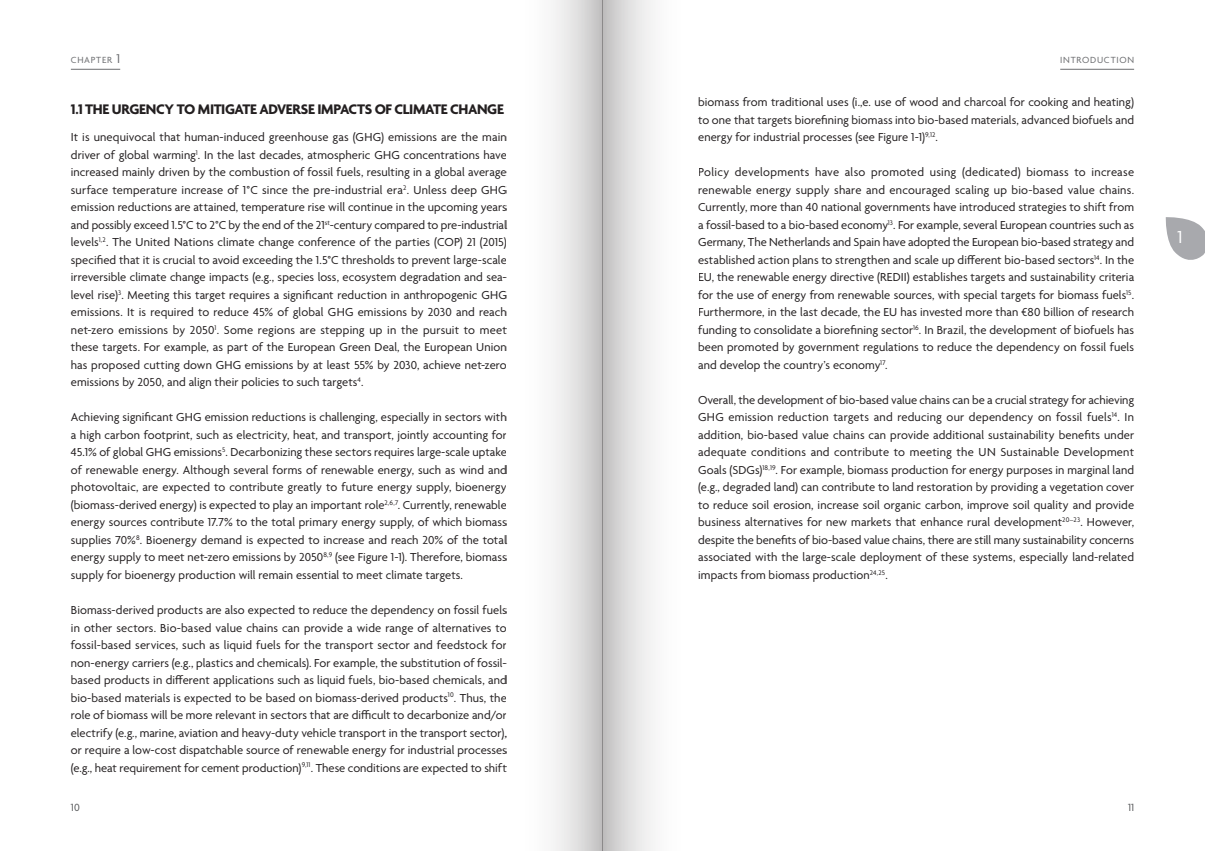
<style>
.page{position:relative;width:1205px;height:851px;background:#fff}
.page>*{position:absolute;margin:0;border:0;box-sizing:border-box;transform-origin:0 0}
.t1{font:18.75px "Agenda";color:#fff}
.Kop_1___page_break{font:700 15px "Agenda";letter-spacing:-.025em;color:#231f20}
.Alinea___afstand{font:12.5px/17.5px "Agenda";letter-spacing:.005em;color:#231f20;text-align:justify}
.t2{font:11.25px "Agenda";color:#57585a}
.t3{font:9.62px "Agenda";letter-spacing:.08em;color:#6c6d70}
.s1{font-size:13.75px}
</style>
<div class="page">
<hr style="left:1060px;top:69px;width:74px;height:1px;background:#6c6d70">
<hr style="left:71px;top:69px;width:49px;height:1px;background:#6c6d70">
<svg style="left:1165px;top:217px;width:40px;height:43px"></svg>
<div style="left:602px;top:0;width:96px;height:850px;background:linear-gradient(to right,#cccbcc,#fff)"></div>
<div style="left:507px;top:0;width:95px;height:850px;background:linear-gradient(to right,#fff,#cfcece)"></div>
<p class="t3" style="left:71px;top:55px;width:51px">CHAPTER <span class="s1">1</span></p>
<p class="t3" style="left:1060px;top:55px;width:75px">INTRODUCTION</p>
<p class="Kop_1___page_break" style="left:71px;top:101px;width:434px">1.1 THE URGENCY TO MITIGATE ADVERSE IMPACTS OF CLIMATE CHANGE</p>
<p class="Alinea___afstand" style="left:71px;top:129px;width:437px">It is unequivocal that human-induced greenhouse gas (GHG) emissions are the main driver of global warming<sup>1</sup>. In the last decades, atmospheric GHG concentrations have increased mainly driven by the combustion of fossil fuels, resulting in a global average surface temperature increase of 1°C since the pre-industrial era<sup>2</sup>. Unless deep GHG emission reductions are attained, temperature rise will continue in the upcoming years and possibly exceed 1.5°C to 2°C by the end of the 21<sup>st</sup>-century compared to pre-industrial levels<sup>1,2</sup>. The United Nations climate change conference of the parties (COP) 21 (2015) specified that it is crucial to avoid exceeding the 1.5°C thresholds to prevent large-scale irreversible climate change impacts (e.g., species loss, ecosystem degradation and sea&shy;level rise)<sup>3</sup>. Meeting this target requires a significant reduction in anthropogenic GHG emissions. It is required to reduce 45% of global GHG emissions by 2030 and reach net-zero emissions by 2050<sup>1</sup>. Some regions are stepping up in the pursuit to meet these targets. For example, as part of the European Green Deal, the European Union has proposed cutting down GHG emissions by at least 55% by 2030, achieve net-zero emissions by 2050, and align their policies to such targets<sup>4</sup>.</p>
<p class="Alinea___afstand" style="left:71px;top:409px;width:437px">Achieving significant GHG emission reductions is challenging, especially in sectors with a high carbon footprint, such as electricity, heat, and transport, jointly accounting for 45.1% of global GHG emissions<sup>5</sup>. Decarbonizing these sectors requires large-scale uptake of renewable energy. Although several forms of renewable energy, such as wind and photovoltaic, are expected to contribute greatly to future energy supply, bioenergy (biomass-derived energy) is expected to play an important role<sup>2,6,7</sup>. Currently, renewable energy sources contribute 17.7% to the total primary energy supply, of which biomass supplies 70%<sup>8</sup>. Bioenergy demand is expected to increase and reach 20% of the total energy supply to meet net-zero emissions by 2050<sup>8,9</sup> (see Figure 1-1). Therefore, biomass supply for bioenergy production will remain essential to meet climate targets.</p>
<p class="Alinea___afstand" style="left:71px;top:602px;width:437px">Biomass-derived products are also expected to reduce the dependency on fossil fuels in other sectors. Bio-based value chains can provide a wide range of alternatives to fossil-based services, such as liquid fuels for the transport sector and feedstock for non-energy carriers (e.g., plastics and chemicals). For example, the substitution of fossil&shy;based products in different applications such as liquid fuels, bio-based chemicals, and bio-based materials is expected to be based on biomass-derived products<sup>10</sup>. Thus, the role of biomass will be more relevant in sectors that are difficult to decarbonize and/or electrify (e.g., marine, aviation and heavy-duty vehicle transport in the transport sector), or require a low-cost dispatchable source of renewable energy for industrial processes (e.g., heat requirement for cement production)<sup>9,11</sup>. These conditions are expected to shift</p>
<p class="Alinea___afstand" style="left:698px;top:94px;width:437px">biomass from traditional uses (i.,e. use of wood and charcoal for cooking and heating) to one that targets biorefining biomass into bio-based materials, advanced biofuels and energy for industrial processes (see Figure 1-1)<sup>9,12</sup>.</p>
<p class="Alinea___afstand" style="left:698px;top:164px;width:437px">Policy developments have also promoted using (dedicated) biomass to increase renewable energy supply share and encouraged scaling up bio-based value chains.<br>Currently, more than 40 national governments have introduced strategies to shift from a fossil-based to a bio-based economy<sup>13</sup>. For example, several European countries such as Germany, The Netherlands and Spain have adopted the European bio-based strategy and established action plans to strengthen and scale up different bio-based sectors<sup>14</sup>. In the EU, the renewable energy directive (REDII) establishes targets and sustainability criteria for the use of energy from renewable sources, with special targets for biomass fuels<sup>15</sup>.<br>Furthermore, in the last decade, the EU has invested more than €80 billion of research funding to consolidate a biorefining sector<sup>16</sup>. In Brazil, the development of biofuels has been promoted by government regulations to reduce the dependency on fossil fuels and develop the country’s economy<sup>17</sup>.</p>
<p class="Alinea___afstand" style="left:698px;top:392px;width:437px">Overall, the development of bio-based value chains can be a crucial strategy for achieving GHG emission reduction targets and reducing our dependency on fossil fuels<sup>14</sup>. In addition, bio-based value chains can provide additional sustainability benefits under adequate conditions and contribute to meeting the UN Sustainable Development Goals (SDGs)<sup>18,19</sup>. For example, biomass production for energy purposes in marginal land (e.g., degraded land) can contribute to land restoration by providing a vegetation cover to reduce soil erosion, increase soil organic carbon, improve soil quality and provide business alternatives for new markets that enhance rural development<sup>20–23</sup>. However, despite the benefits of bio-based value chains, there are still many sustainability concerns associated with the large-scale deployment of these systems, especially land-related impacts from biomass production<sup>24,25</sup>.</p>
<p class="t2" style="left:71px;top:800px;width:10px">10</p>
<p class="t2" style="left:1128px;top:800px;width:8px">11</p>
<h1 class="t1" style="left:1177px;top:226px;width:6px">1</h1>
</div>
